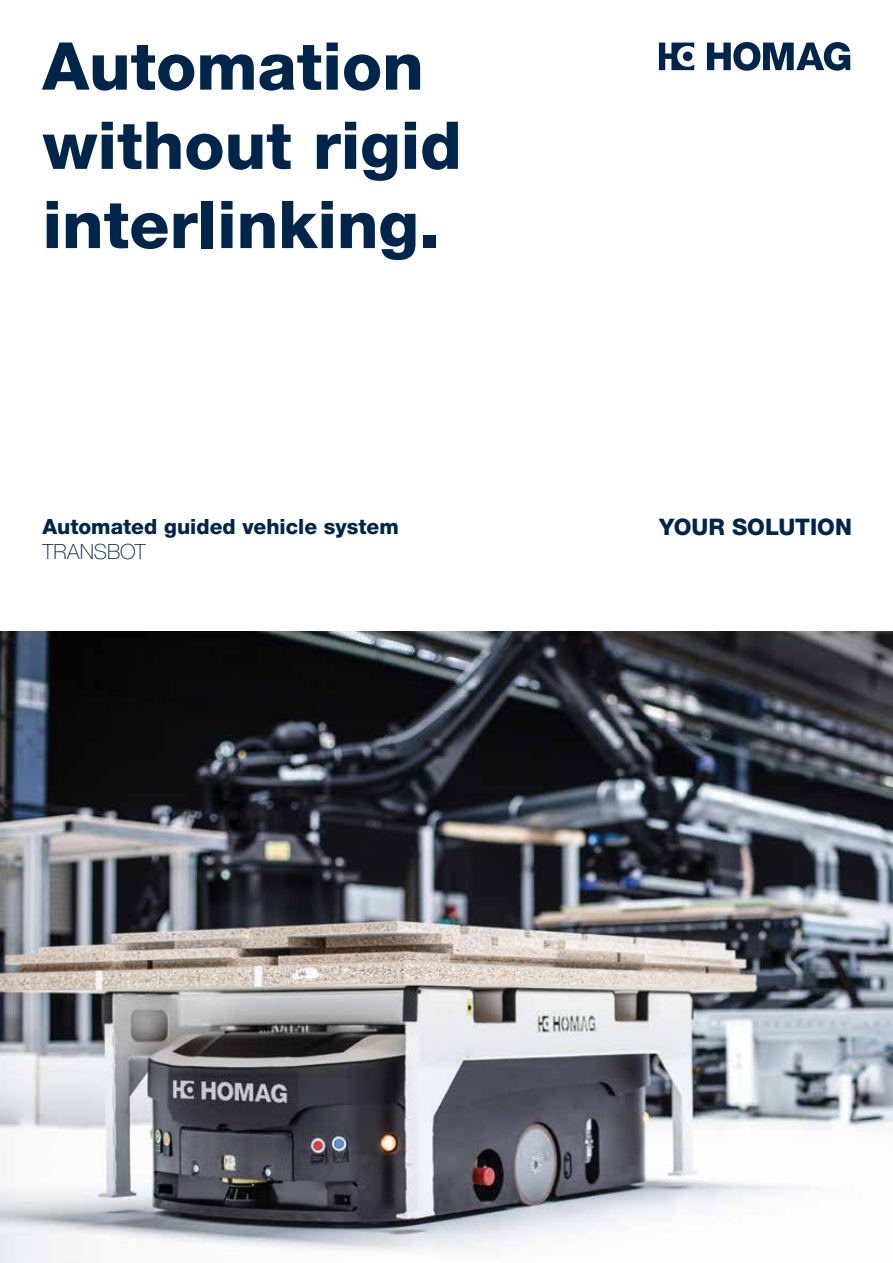
<style>
.page{position:relative;width:893px;height:1263px;background:#fff}
.page>*{position:absolute;margin:0;border:0;box-sizing:border-box;transform-origin:0 0}
.t1{font:800 66px/79.2px "Helvetica Neue LTW1 G";color:#00254b}
.t2{font:800 22.8px "Helvetica Neue LTW1 G";color:#00254b}
.t3{font:800 21px "Helvetica Neue LTW1 G";color:#00254b}
.t4{font:100 21px "Helvetica Neue LTW1 G";letter-spacing:-.005em;color:#00254b}
</style>
<div class="page">
<img style="left:0;top:631px;width:893px;height:632px">
<svg style="left:707px;top:42px;width:143px;height:29px"></svg>
<svg style="left:659px;top:43px;width:35px;height:27px"></svg>
<p class="t1" style="left:43px;top:27px;width:421px">Automation without rigid interlinking.</p>
<p class="t3" style="left:43px;top:514px;width:358px">Automated guided vehicle system</p>
<p class="t4" style="left:43px;top:539px;width:105px">TRANSBOT</p>
<p class="t2" style="left:659px;top:513px;width:194px">YOUR SOLUTION</p>
</div>
